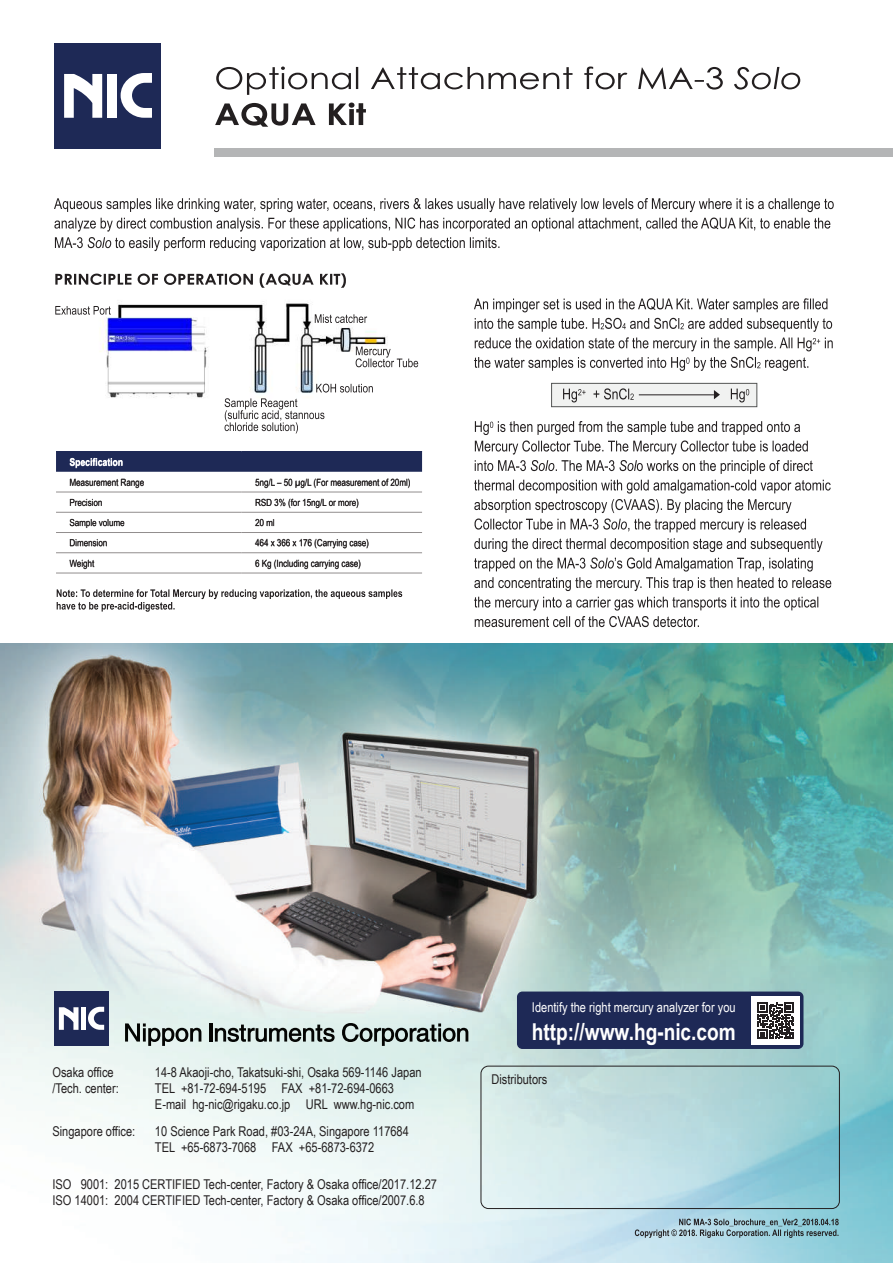
<style>
.page{position:relative;width:893px;height:1263px;background:#fff}
.page>*{position:absolute;margin:0;border:0;box-sizing:border-box;transform-origin:0 0}
.t1{font:700 23.25px "Arial Narrow";color:#fff}
.t2{font:13.5px/16.2px "Arial Narrow";color:#231f20}
.t3{font:13.5px "Arial Narrow";color:#fff}
.t4{font:700 10.5px "Arial Narrow";color:#fff}
.t5{font:9.75px "Arial Narrow";color:#231f20}
</style>
<div class="page">
<img style="left:0;top:643px;width:893px;height:620px">
<div style="left:517px;top:991px;width:286px;height:58px;background:#1e2956;border-radius:5px"></div>
<div style="left:481px;top:1066px;width:359px;height:143px;border:1px solid #231f20;border-radius:8px"></div>
<div style="left:751px;top:996px;width:48px;height:48px;background:#fff"></div>
<div style="left:54px;top:991px;width:54px;height:55px;background:#1e2956"></div>
<svg style="left:88px;top:1007px;width:16px;height:23px"></svg>
<svg style="left:59px;top:1007px;width:20px;height:23px"></svg>
<div style="left:81px;top:1007px;width:5px;height:23px;background:#fff"></div>
<svg style="left:125px;top:1023px;width:76px;height:23px;background:#959f9c"></svg>
<hr style="left:210px;top:1023px;width:3px;height:18px;background:#040503">
<svg style="left:215px;top:1024px;width:120px;height:18px;background:#87918e"></svg>
<svg style="left:342px;top:1023px;width:126px;height:23px;background:#95a3a0"></svg>
<svg style="left:757px;top:1002px;width:37px;height:37px"></svg>
<div style="left:551px;top:383px;width:206px;height:24px;background:#f1f2f1;border:1px solid #545555"></div>
<img style="left:100px;top:301px;width:312px;height:129px">
<svg style="left:54px;top:218px;width:776px;height:33px"></svg>
<svg style="left:54px;top:198px;width:780px;height:14px"></svg>
<svg style="left:55px;top:273px;width:291px;height:15px"></svg>
<svg style="left:55px;top:306px;width:56px;height:9px"></svg>
<svg style="left:315px;top:314px;width:52px;height:9px"></svg>
<svg style="left:356px;top:347px;width:62px;height:20px"></svg>
<svg style="left:225px;top:384px;width:148px;height:49px"></svg>
<svg style="left:474px;top:357px;width:334px;height:14px"></svg>
<svg style="left:475px;top:318px;width:358px;height:33px"></svg>
<svg style="left:474px;top:298px;width:353px;height:14px"></svg>
<svg style="left:563px;top:388px;width:186px;height:14px"></svg>
<hr style="left:56px;top:492px;width:186px;height:1px;background:#918d8d">
<hr style="left:242px;top:492px;width:180px;height:1px;background:#918d8d">
<hr style="left:56px;top:512px;width:186px;height:1px;background:#918d8d">
<hr style="left:242px;top:512px;width:180px;height:1px;background:#918d8d">
<hr style="left:56px;top:532px;width:186px;height:1px;background:#918d8d">
<hr style="left:242px;top:532px;width:180px;height:1px;background:#918d8d">
<hr style="left:56px;top:552px;width:186px;height:1px;background:#918d8d">
<hr style="left:242px;top:552px;width:180px;height:1px;background:#918d8d">
<hr style="left:56px;top:573px;width:186px;height:1px;background:#918d8d">
<hr style="left:242px;top:573px;width:180px;height:1px;background:#918d8d">
<svg style="left:255px;top:559px;width:105px;height:10px"></svg>
<svg style="left:70px;top:560px;width:24px;height:9px"></svg>
<svg style="left:255px;top:539px;width:113px;height:9px"></svg>
<svg style="left:70px;top:539px;width:37px;height:7px"></svg>
<svg style="left:255px;top:519px;width:19px;height:7px"></svg>
<svg style="left:70px;top:519px;width:54px;height:9px"></svg>
<svg style="left:256px;top:499px;width:102px;height:9px"></svg>
<svg style="left:70px;top:499px;width:32px;height:7px"></svg>
<svg style="left:255px;top:478px;width:155px;height:10px"></svg>
<svg style="left:70px;top:479px;width:74px;height:9px"></svg>
<svg style="left:56px;top:451px;width:366px;height:21px;background:#25305b"></svg>
<svg style="left:57px;top:589px;width:345px;height:23px"></svg>
<svg style="left:474px;top:597px;width:344px;height:30px"></svg>
<svg style="left:474px;top:480px;width:357px;height:111px"></svg>
<svg style="left:475px;top:421px;width:338px;height:53px"></svg>
<svg style="left:215px;top:103px;width:151px;height:24px"></svg>
<svg style="left:216px;top:67px;width:584px;height:28px"></svg>
<div style="left:214px;top:149px;width:679px;height:8px;background:#b4b5b6"></div>
<div style="left:54px;top:43px;width:106px;height:105px;background:#1e2956"></div>
<svg style="left:121px;top:73px;width:31px;height:45px"></svg>
<svg style="left:64px;top:74px;width:38px;height:44px"></svg>
<div style="left:107px;top:74px;width:10px;height:44px;background:#fff"></div>
<svg style="left:635px;top:1218px;width:204px;height:20px;background:#8aadb8"></svg>
<p class="t4" style="left:70px;top:454px;width:55px">Specification</p>
<p class="t5" style="left:70px;top:475px;width:76px">Measurement Range</p>
<p class="t5" style="left:255px;top:475px;width:157px">5ng/L – 50 µg/L (For measurement of 20ml)</p>
<p class="t5" style="left:70px;top:495px;width:34px">Precision</p>
<p class="t5" style="left:255px;top:495px;width:105px">RSD 3% (for 15ng/L or more)</p>
<p class="t5" style="left:70px;top:515px;width:57px">Sample volume</p>
<p class="t5" style="left:255px;top:515px;width:21px">20 ml</p>
<p class="t5" style="left:70px;top:536px;width:39px">Dimension</p>
<p class="t5" style="left:255px;top:536px;width:115px">464 x 366 x 176 (Carrying case)</p>
<p class="t5" style="left:70px;top:556px;width:26px">Weight</p>
<p class="t5" style="left:255px;top:556px;width:107px">6 Kg (Including carrying case)</p>
<p class="t3" style="left:532px;top:997px;width:205px">Identify the right mercury analyzer for you</p>
<h1 class="t1" style="left:532px;top:1014px;width:205px">http://www.hg-nic.com</h1>
<p class="t2" style="left:52px;top:1063px;width:68px">Osaka office /Tech. center:</p>
<p class="t2" style="left:491px;top:1071px;width:57px">Distributors</p>
<p class="t2" style="left:155px;top:1063px;width:268px">14-8 Akaoji-cho, Takatsuki-shi, Osaka 569-1146 Japan<br>TEL +81-72-694-5195 FAX +81-72-694-0663<br>E-mail hg-nic@rigaku.co.jp URL www.hg-nic.com</p>
<p class="t2" style="left:155px;top:1122px;width:255px">10 Science Park Road, #03-24A, Singapore 117684<br>TEL +65-6873-7068 FAX +65-6873-6372</p>
<p class="t2" style="left:52px;top:1175px;width:386px">ISO 9001: 2015 CERTIFIED Tech-center, Factory &amp; Osaka office/2017.12.27<br>ISO 14001: 2004 CERTIFIED Tech-center, Factory &amp; Osaka office/2007.6.8</p>
<p class="t2" style="left:52px;top:1122px;width:84px">Singapore office:</p>
</div>
